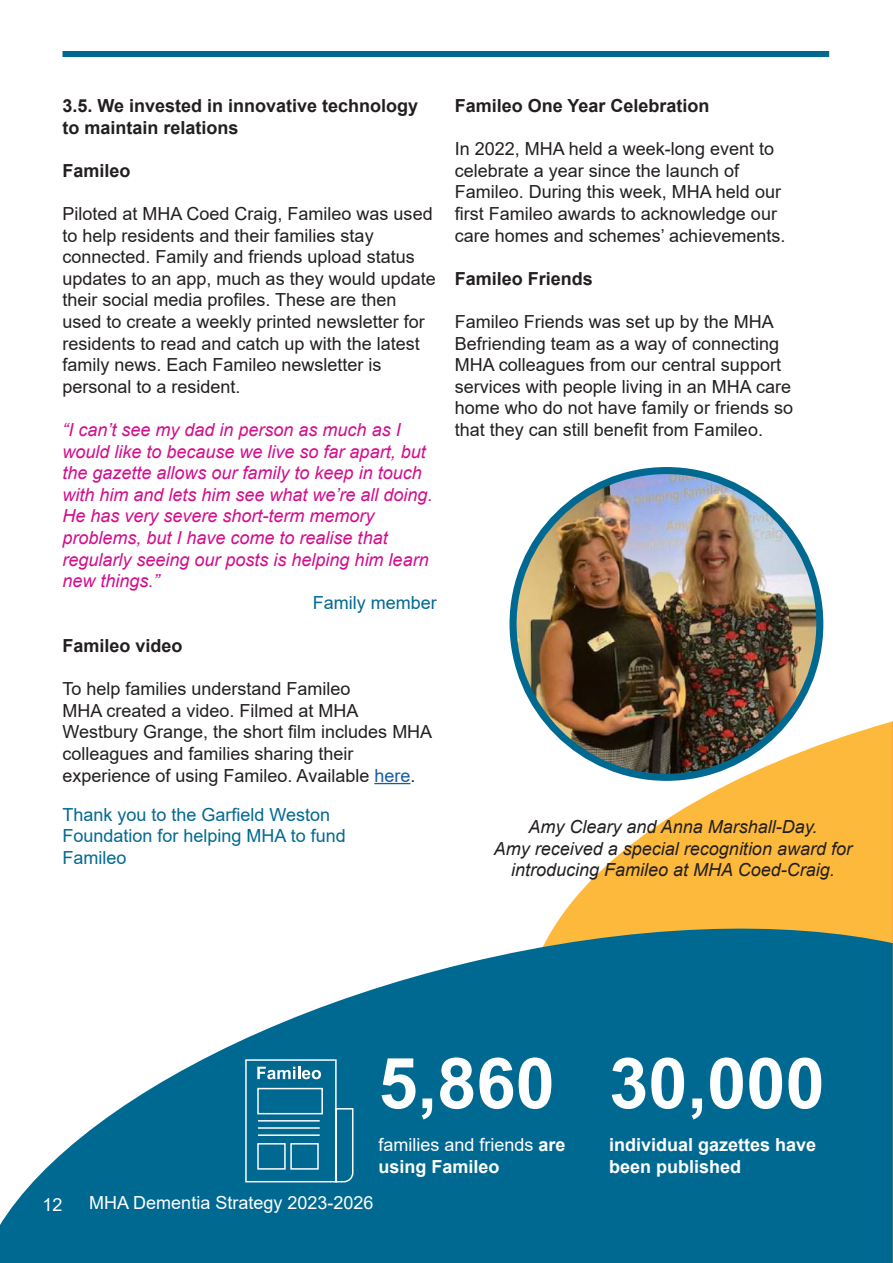
<style>
.page{position:relative;width:893px;height:1263px;background:#fff}
.page>*{position:absolute;margin:0;border:0;box-sizing:border-box;transform-origin:0 0}
.t1{font:700 70.5px "Arial";color:#fff}
.t2{font:18px/21.6px "Arial";color:#231f20}
.t3{font:italic 18px/21.6px "Arial";color:#d20e8c}
.t4{font:700 18px/21.6px "Arial";color:#231f20}
.t5{font:italic 18px/21.6px "Arial";color:#231f20;text-align:center}
.t6{font:18px/21.6px "Arial";color:#006992}
.t7{font:18px/21.6px "Arial";color:#fff}
.t8{font:700 18px/21.6px "Arial";color:#fff}
.s1{color:#175d9e}
.s2{font-weight:700}
</style>
<div class="page">
<svg style="left:523px;top:669px;width:369px;height:250px;fill:#fdb93b"></svg>
<svg style="left:0;top:919px;width:892px;height:344px;fill:#006992"></svg>
<div style="left:63px;top:51px;width:766px;height:6px;background:#006992"></div>
<svg style="left:244px;top:1058px;width:110px;height:125px;background:#257ea1"></svg>
<hr style="left:374px;top:783px;width:36px;height:1px;background:#175d9e">
<img style="left:513px;top:471px;width:307px;height:306px;border-radius:153px">
<div style="left:509px;top:467px;width:314px;height:314px;border:7px solid #006992;border-radius:50%"></div>
<svg style="left:892px;top:721px;width:1px;height:542px"></svg>
<p class="t4" style="left:63px;top:95px;width:357px">3.5. We invested in innovative technology to maintain relations</p>
<p class="t4" style="left:63px;top:160px;width:70px">Famileo</p>
<p class="t2" style="left:63px;top:203px;width:375px">Piloted at MHA Coed Craig, Famileo was used to help residents and their families stay connected. Family and friends upload status updates to an app, much as they would update their social media profiles. These are then used to create a weekly printed newsletter for residents to read and catch up with the latest family news. Each Famileo newsletter is personal to a resident.</p>
<p class="t3" style="left:63px;top:419px;width:372px">“I can’t see my dad in person as much as I would like to because we live so far apart, but the gazette allows our family to keep in touch with him and lets him see what we’re all doing.<br>He has very severe short-term memory problems, but I have come to realise that regularly seeing our posts is helping him learn new things.”</p>
<p class="t6" style="left:313px;top:592px;width:126px">Family member</p>
<p class="t4" style="left:63px;top:635px;width:122px">Famileo video</p>
<p class="t2" style="left:63px;top:678px;width:371px">To help families understand Famileo<br>MHA created a video. Filmed at MHA Westbury Grange, the short film includes MHA colleagues and families sharing their experience of using Famileo. Available <span class="s1">here</span>.</p>
<p class="t6" style="left:63px;top:803px;width:285px">Thank you to the Garfield Weston<br>Foundation for helping MHA to fund<br>Famileo</p>
<p class="t4" style="left:455px;top:95px;width:256px">Famileo One Year Celebration</p>
<p class="t2" style="left:455px;top:138px;width:332px">In 2022, MHA held a week-long event to celebrate a year since the launch of Famileo. During this week, MHA held our first Famileo awards to acknowledge our care homes and schemes’ achievements.</p>
<p class="t4" style="left:455px;top:268px;width:140px">Famileo Friends</p>
<p class="t2" style="left:455px;top:311px;width:340px">Famileo Friends was set up by the MHA Befriending team as a way of connecting MHA colleagues from our central support services with people living in an MHA care home who do not have family or friends so that they can still benefit from Famileo.</p>
<p class="t5" style="left:494px;top:816px;width:360px">Amy Cleary and Anna Marshall-Day.<br>Amy received a special recognition award for introducing Famileo at MHA Coed-Craig.</p>
<p class="t7" style="left:43px;top:1193px;width:22px">12</p>
<h1 class="t1" style="left:378px;top:1034px;width:178px">5,860</h1>
<p class="t7" style="left:378px;top:1134px;width:189px">families and friends <span class="s2">are using Famileo</span></p>
<p class="t7" style="left:89px;top:1192px;width:286px">MHA Dementia Strategy 2023-2026</p>
<h1 class="t1" style="left:609px;top:1034px;width:217px">30,000</h1>
<p class="t8" style="left:609px;top:1134px;width:209px">individual gazettes have been published</p>
</div>
